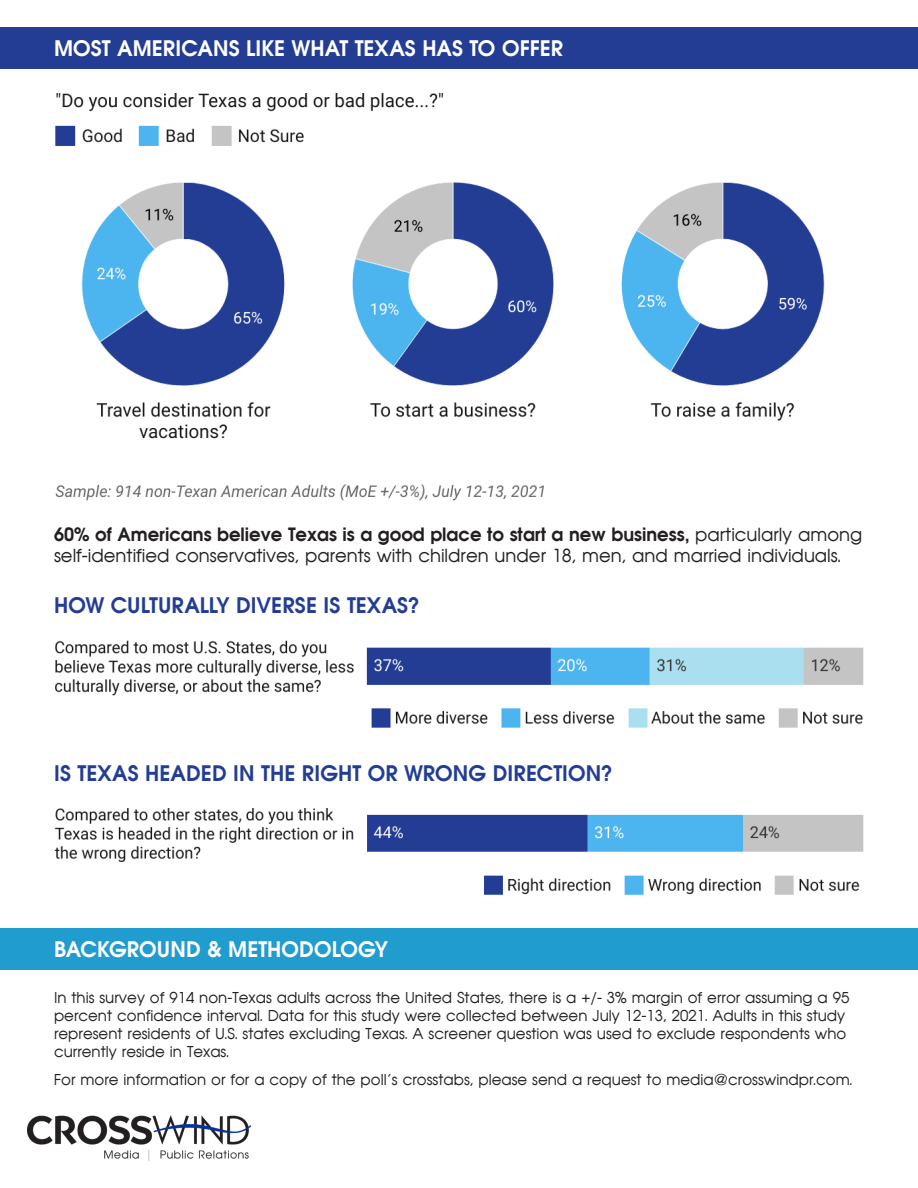
<style>
.page{position:relative;width:918px;height:1188px;background:#fff}
.page>*{position:absolute;margin:0;border:0;box-sizing:border-box;transform-origin:0 0}
.t1{font:700 21px "Avian";letter-spacing:.005em;color:#243d94}
.t2{font:700 21px "Avian";color:#fff}
.t3{font:18px/21.6px "Avian";color:#231f20}
.t4{font:15px/18px "Avian";color:#231f20}
.s1{font-weight:700}
</style>
<div class="page">
<img style="left:27px;top:1116px;width:224px;height:45px">
<img style="left:55px;top:93px;width:770px;height:408px">
<img style="left:54px;top:808px;width:810px;height:87px">
<img style="left:55px;top:641px;width:809px;height:87px">
<div style="left:0;top:27px;width:918px;height:41px;background:#243d94"></div>
<div style="left:0;top:928px;width:918px;height:42px;background:#209ccf"></div>
<p class="t2" style="left:54px;top:35px;width:511px">MOST AMERICANS LIKE WHAT TEXAS HAS TO OFFER</p>
<p class="t3" style="left:54px;top:524px;width:810px"><span class="s1">60% of Americans believe Texas is a good place to start a new business,</span> particularly among self-identified conservatives, parents with children under 18, men, and married individuals.</p>
<p class="t1" style="left:54px;top:591px;width:367px">HOW CULTURALLY DIVERSE IS TEXAS?</p>
<p class="t1" style="left:54px;top:759px;width:560px">IS TEXAS HEADED IN THE RIGHT OR WRONG DIRECTION?</p>
<p class="t2" style="left:54px;top:936px;width:335px">BACKGROUND &amp; METHODOLOGY</p>
<p class="t4" style="left:54px;top:988px;width:797px">In this survey of 914 non-Texas adults across the United States, there is a +/- 3% margin of error assuming a 95 percent confidence interval. Data for this study were collected between July 12-13, 2021. Adults in this study represent residents of U.S. states excluding Texas. A screener question was used to exclude respondents who currently reside in Texas.</p>
<p class="t4" style="left:54px;top:1071px;width:800px">For more information or for a copy of the poll’s crosstabs, please send a request to media@crosswindpr.com.</p>
</div>
